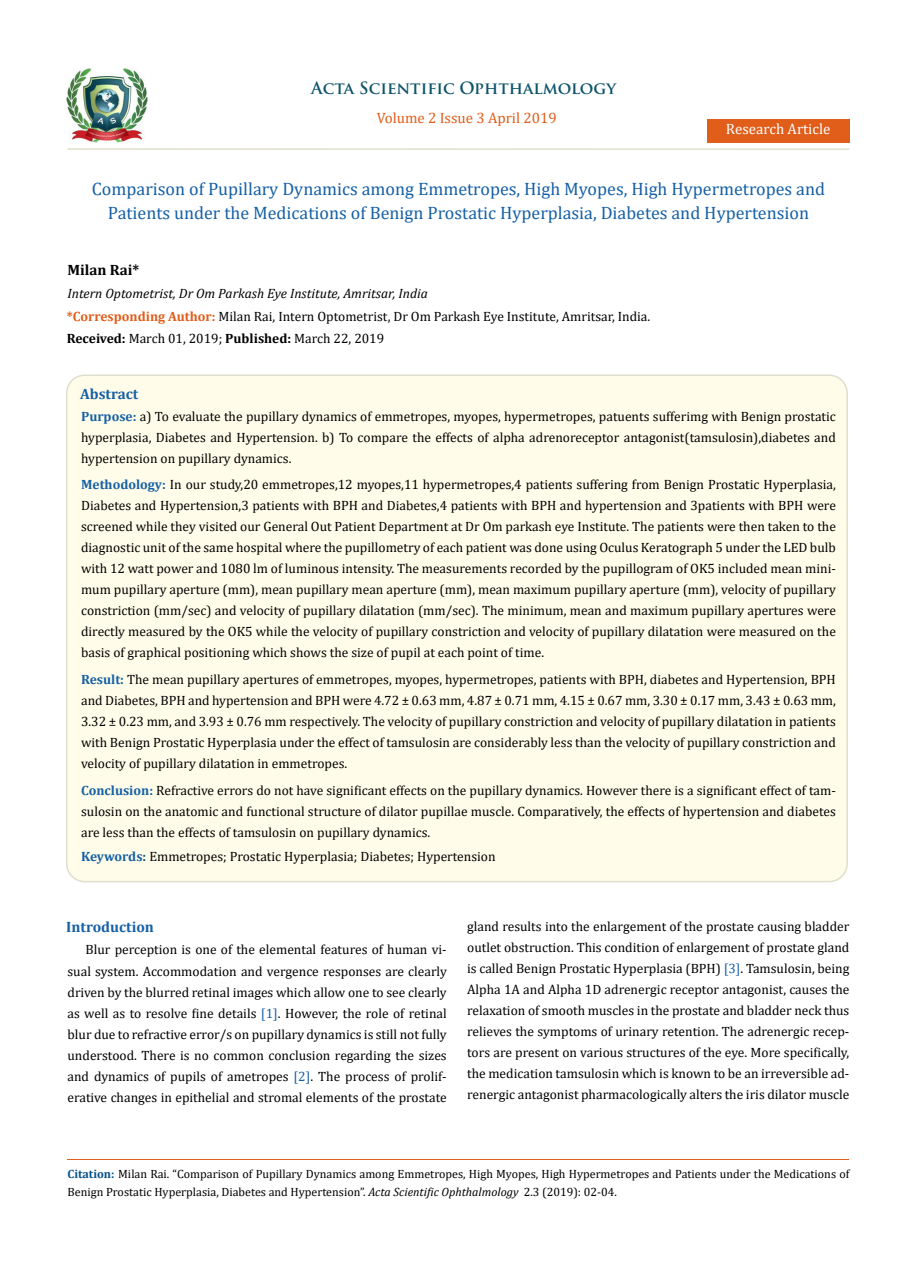
<style>
.page{position:relative;width:917px;height:1262px;background:#fff}
.page>*{position:absolute;margin:0;border:0;box-sizing:border-box;transform-origin:0 0}
.t1{font:18px/24px "Cambria";color:#1560a6;text-align:center}
.t2{font:700 16.5px "Trajan Pro";color:#0e546a}
.t3{font:15px "Cambria";color:#e05d1a}
.t4{font:700 15px "Cambria";color:#1560a6}
.t5{font:15px "Cambria";color:#fff}
.t6{font:700 15px "Cambria";color:#000}
.t7{font:13.5px/21px "Cambria";color:#000;text-align:justify}
.t8{font:12px/18px "Cambria";color:#000}
.s1{font-style:italic}
.s2{font-weight:700;color:#e05d1a}
.s3{font-weight:700}
.s4{font-weight:700;color:#1560a6}
.s5{font-weight:700;color:#0e546a}
.s6{color:#1560a6}
.s7{font-weight:700;color:#035089}
</style>
<div class="page">
<img style="left:67px;top:68px;width:80px;height:74px">
<div style="left:707px;top:119px;width:142px;height:23px;background:#e05d1a"></div>
<div style="left:67px;top:375px;width:780px;height:506px;background:#fffde9;border-radius:18px"></div>
<hr style="left:67px;top:1159px;width:782px;height:1px;background:#e05d1a">
<hr style="left:67px;top:148px;width:782px;height:2px;background:#e0dfcd">
<p class="t2" style="left:311px;top:77px;width:306px">Acta Scientific Ophthalmology</p>
<p class="t3" style="left:376px;top:109px;width:182px">Volume 2 Issue 3 April 2019</p>
<p class="t5" style="left:726px;top:120px;width:106px">Research Article</p>
<h1 class="t1" style="left:92px;top:177px;width:734px">Comparison of Pupillary Dynamics among Emmetropes, High Myopes, High Hypermetropes and<br>Patients under the Medications of Benign Prostatic Hyperplasia, Diabetes and Hypertension</h1>
<p class="t6" style="left:67px;top:259px;width:73px">Milan Rai*</p>
<p class="t7" style="left:67px;top:281px;width:585px;line-height:23px"><span class="s1">Intern Optometrist, Dr Om Parkash Eye Institute, Amritsar, India<br></span><span class="s2">*Corresponding Author:</span> Milan Rai, Intern Optometrist, Dr Om Parkash Eye Institute, Amritsar, India.</p>
<p class="t7" style="left:67px;top:328px;width:319px"><span class="s3">Received:</span> March 01, 2019; <span class="s3">Published:</span> March 22, 2019</p>
<p class="t4" style="left:80px;top:383px;width:60px">Abstract</p>
<p class="t7" style="left:81px;top:406px;width:756px"><span class="s4">Purpose:</span> a) To evaluate the pupillary dynamics of emmetropes, myopes, hypermetropes, patuents sufferimg with Benign prostatic hyperplasia, Diabetes and Hypertension. b) To compare the effects of alpha adrenoreceptor antagonist(tamsulosin),diabetes and hypertension on pupillary dynamics.</p>
<p class="t7" style="left:81px;top:474px;width:756px"><span class="s4">Methodology:</span> In our study,20 emmetropes,12 myopes,11 hypermetropes,4 patients suffering from Benign Prostatic Hyperplasia, Diabetes and Hypertension,3 patients with BPH and Diabetes,4 patients with BPH and hypertension and 3patients with BPH were screened while they visited our General Out Patient Department at Dr Om parkash eye Institute. The patients were then taken to the diagnostic unit of the same hospital where the pupillometry of each patient was done using Oculus Keratograph 5 under the LED bulb with 12 watt power and 1080 lm of luminous intensity. The measurements recorded by the pupillogram of OK5 included mean mini&shy;mum pupillary aperture (mm), mean pupillary mean aperture (mm), mean maximum pupillary aperture (mm), velocity of pupillary constriction (mm/sec) and velocity of pupillary dilatation (mm/sec). The minimum, mean and maximum pupillary apertures were directly measured by the OK5 while the velocity of pupillary constriction and velocity of pupillary dilatation were measured on the basis of graphical positioning which shows the size of pupil at each point of time.</p>
<p class="t7" style="left:81px;top:669px;width:756px"><span class="s4">Result:</span> The mean pupillary apertures of emmetropes, myopes, hypermetropes, patients with BPH, diabetes and Hypertension, BPH and Diabetes, BPH and hypertension and BPH were 4.72 ± 0.63 mm, 4.87 ± 0.71 mm, 4.15 ± 0.67 mm, 3.30 ± 0.17 mm, 3.43 ± 0.63 mm, 3.32 ± 0.23 mm, and 3.93 ± 0.76 mm respectively. The velocity of pupillary constriction and velocity of pupillary dilatation in patients with Benign Prostatic Hyperplasia under the effect of tamsulosin are considerably less than the velocity of pupillary constriction and velocity of pupillary dilatation in emmetropes.</p>
<p class="t7" style="left:81px;top:780px;width:756px"><span class="s4">Conclusion:</span> Refractive errors do not have significant effects on the pupillary dynamics. However there is a significant effect of tam&shy;sulosin on the anatomic and functional structure of dilator pupillae muscle. Comparatively, the effects of hypertension and diabetes are less than the effects of tamsulosin on pupillary dynamics.</p>
<p class="t7" style="left:81px;top:846px;width:416px"><span class="s4">Keywords</span><span class="s5">:</span> Emmetropes; Prostatic Hyperplasia; Diabetes; Hypertension</p>
<p class="t4" style="left:66px;top:916px;width:89px">Introduction</p>
<p class="t7" style="left:67px;top:939px;width:381px;text-indent:18px">Blur perception is one of the elemental features of human vi&shy;sual system. Accommodation and vergence responses are clearly driven by the blurred retinal images which allow one to see clearly as well as to resolve fine details <span class="s6">[1]</span>. However, the role of retinal blur due to refractive error/s on pupillary dynamics is still not fully understood. There is no common conclusion regarding the sizes and dynamics of pupils of ametropes <span class="s6">[2]</span>. The process of prolif&shy;erative changes in epithelial and stromal elements of the prostate</p>
<p class="t7" style="left:467px;top:915px;width:384px">gland results into the enlargement of the prostate causing bladder outlet obstruction. This condition of enlargement of prostate gland is called Benign Prostatic Hyperplasia (BPH) <span class="s6">[3]</span>. Tamsulosin, being Alpha 1A and Alpha 1D adrenergic receptor antagonist, causes the relaxation of smooth muscles in the prostate and bladder neck thus relieves the symptoms of urinary retention. The adrenergic recep&shy;tors are present on various structures of the eye. More specifically, the medication tamsulosin which is known to be an irreversible ad&shy;renergic antagonist pharmacologically alters the iris dilator muscle</p>
<p class="t8" style="left:67px;top:1164px;width:783px"><span class="s7">Citation:</span> Milan Rai. “Comparison of Pupillary Dynamics among Emmetropes, High Myopes, High Hypermetropes and Patients under the Medications of<br>Benign Prostatic Hyperplasia, Diabetes and Hypertension”. <span class="s1">Acta Scientific Ophthalmology</span> 2.3 (2019): 02-04.</p>
</div>
